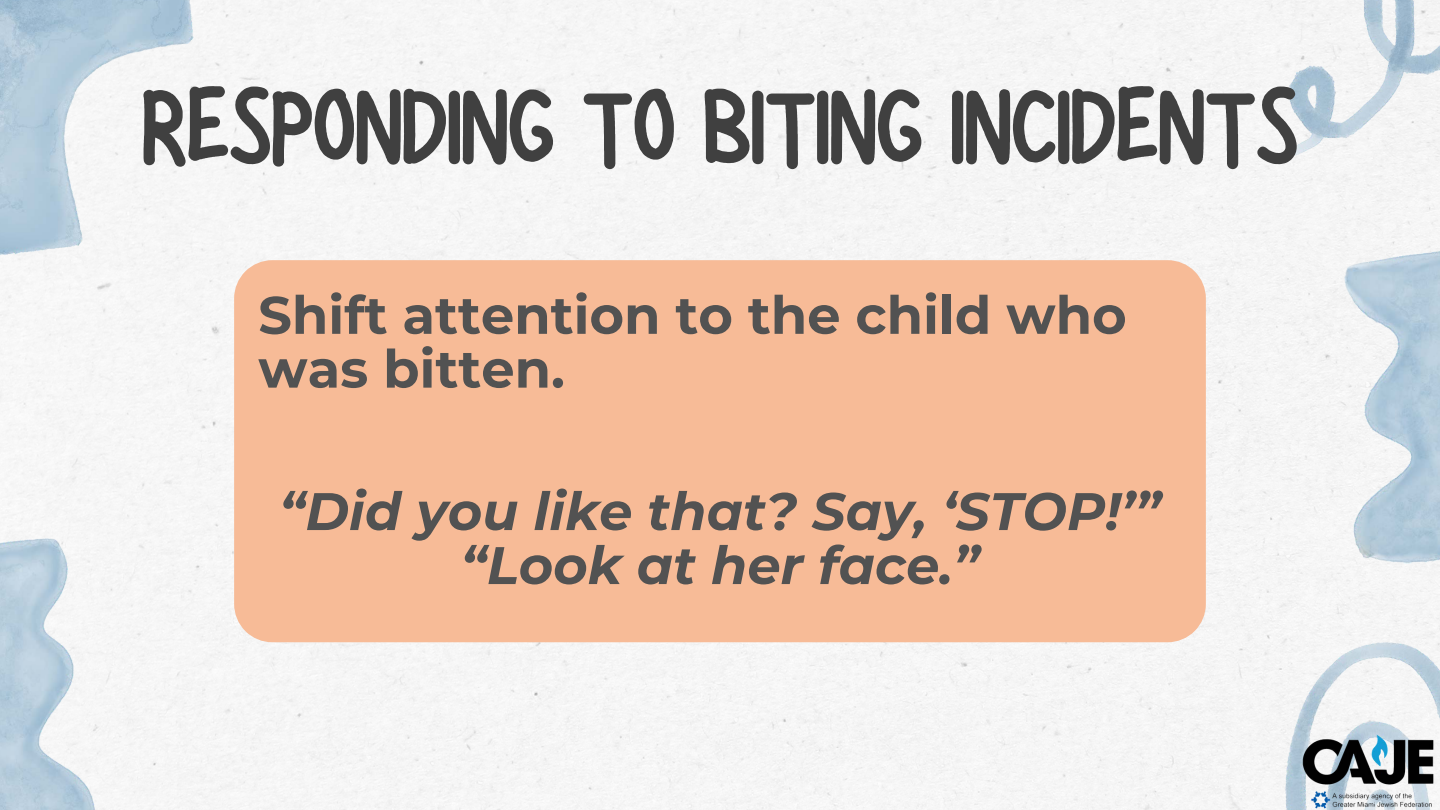
<style>
.page{position:relative;width:1440px;height:810px;background:#f5f5f5}
.page>*{position:absolute;margin:0;border:0;box-sizing:border-box;transform-origin:0 0}
.t1{font:140px "Hibernate";color:#404040}
.t2{font:italic 700 52.7px "Montserrat";color:#525252}
.t3{font:700 52.7px/53.8px "Montserrat";color:#525252}
</style>
<div class="page">
<div style="left:234px;top:260px;width:972px;height:382px;background:#f7bb97"></div>
<img style="left:1285px;top:642px;width:155px;height:168px">
<img style="left:0;top:538px;width:96px;height:272px">
<img style="left:1285px;top:0;width:155px;height:156px">
<img style="left:0;top:0;width:193px;height:260px">
<img style="left:1344px;top:247px;width:96px;height:316px">
<img style="left:1300px;top:731px;width:140px;height:79px">
<p class="t1" style="left:142px;top:55px;width:1157px">RESPONDING TO BITING INCIDENTS</p>
<p class="t3" style="left:258px;top:288px;width:870px">Shift attention to the child who was bitten.</p>
<p class="t2" style="left:279px;top:479px;width:883px">“Did you like that? Say, ‘STOP!’”</p>
<p class="t2" style="left:461px;top:533px;width:520px">“Look at her face.”</p>
</div>
